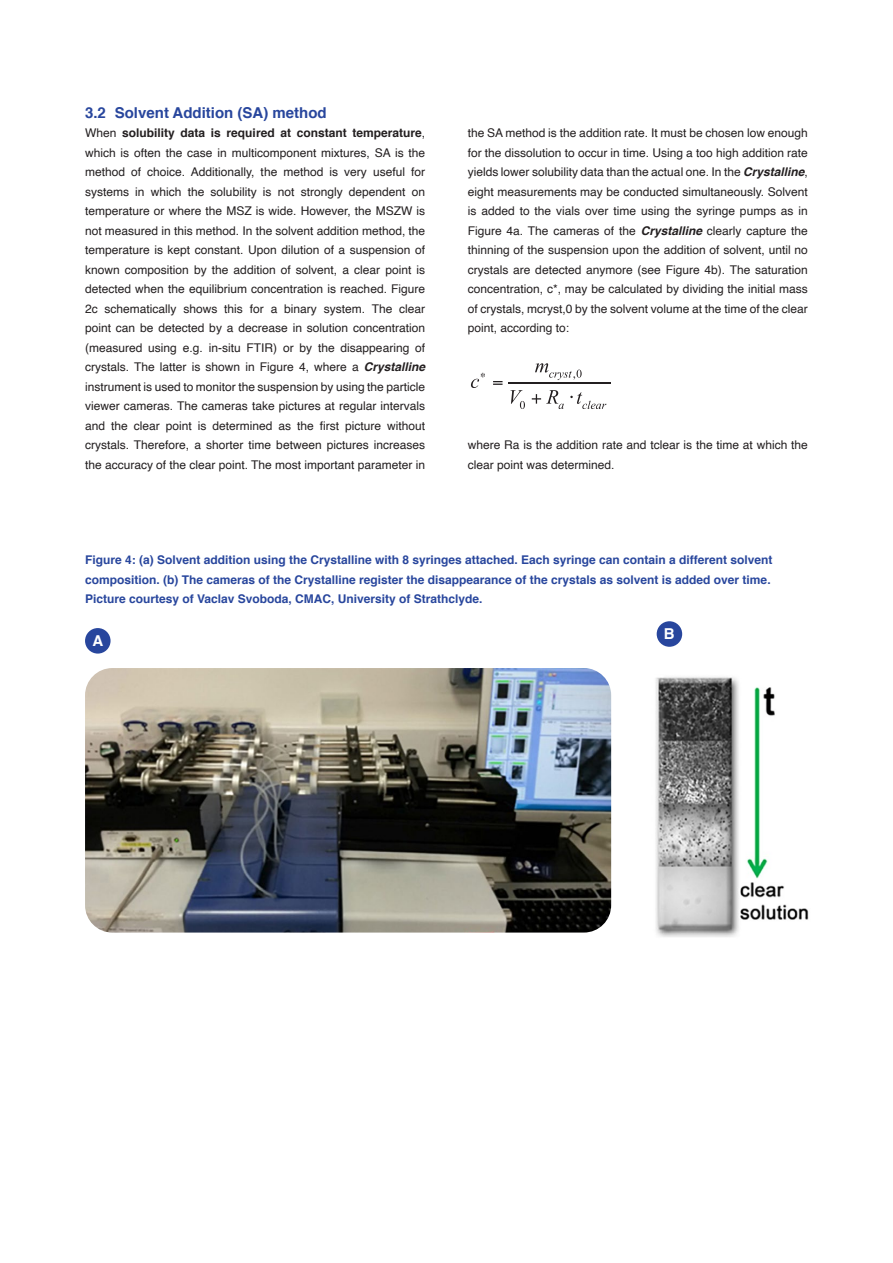
<style>
.page{position:relative;width:893px;height:1263px;background:#fff}
.page>*{position:absolute;margin:0;border:0;box-sizing:border-box;transform-origin:0 0}
.tussenkop{font:700 15px "Helvetica";color:#28469d}
.letters{font:700 15px "Helvetica";color:#fff}
.body{font:12px/19.5px "Helvetica";color:#231f20;text-align:justify}
.tabel_kop{font:700 12px/19.5px "Helvetica";color:#28469d}
.s1{font-weight:700}
.s2{font-weight:700;font-style:italic}
</style>
<div class="page">
<hr style="left:508px;top:382px;width:102px;height:1px;background:#231f20">
<svg style="left:535px;top:363px;width:47px;height:17px"></svg>
<svg style="left:510px;top:390px;width:15px;height:19px"></svg>
<svg style="left:471px;top:373px;width:14px;height:15px"></svg>
<svg style="left:493px;top:381px;width:10px;height:4px"></svg>
<svg style="left:532px;top:390px;width:32px;height:19px"></svg>
<svg style="left:570px;top:392px;width:36px;height:17px"></svg>
<img style="left:85px;top:668px;width:526px;height:264px">
<img style="left:655px;top:677px;width:154px;height:260px">
<div style="left:657px;top:621px;width:25px;height:26px;background:#28469d;border-radius:50%"></div>
<div style="left:85px;top:628px;width:26px;height:26px;background:#28469d;border-radius:50%"></div>
<p class="tussenkop" style="left:85px;top:100px;width:243px">3.2 Solvent Addition (SA) method</p>
<p class="body" style="left:85px;top:123px;width:342px">When <span class="s1">solubility data is required at constant temperature</span>, which is often the case in multicomponent mixtures, SA is the method of choice. Additionally, the method is very useful for systems in which the solubility is not strongly dependent on temperature or where the MSZ is wide. However, the MSZW is not measured in this method. In the solvent addition method, the temperature is kept constant. Upon dilution of a suspension of known composition by the addition of solvent, a clear point is detected when the equilibrium concentration is reached. Figure 2c schematically shows this for a binary system. The clear point can be detected by a decrease in solution concentration (measured using e.g. in-situ FTIR) or by the disappearing of crystals. The latter is shown in Figure 4, where a <span class="s2">Crystalline </span>instrument is used to monitor the suspension by using the particle viewer cameras. The cameras take pictures at regular intervals and the clear point is determined as the first picture without crystals. Therefore, a shorter time between pictures increases the accuracy of the clear point. The most important parameter in</p>
<p class="body" style="left:468px;top:123px;width:342px">the SA method is the addition rate. It must be chosen low enough for the dissolution to occur in time. Using a too high addition rate yields lower solubility data than the actual one. In the <span class="s2">Crystalline</span>, eight measurements may be conducted simultaneously. Solvent is added to the vials over time using the syringe pumps as in Figure 4a. The cameras of the <span class="s2">Crystalline</span> clearly capture the thinning of the suspension upon the addition of solvent, until no crystals are detected anymore (see Figure 4b). The saturation concentration, c*, may be calculated by dividing the initial mass of crystals, mcryst,0 by the solvent volume at the time of the clear point, according to:</p>
<p class="body" style="left:468px;top:435px;width:342px">where Ra is the addition rate and tclear is the time at which the clear point was determined.</p>
<p class="tabel_kop" style="left:85px;top:550px;width:689px">Figure 4: (a) Solvent addition using the Crystalline with 8 syringes attached. Each syringe can contain a different solvent composition. (b) The cameras of the Crystalline register the disappearance of the crystals as solvent is added over time.<br>Picture courtesy of Vaclav Svoboda, CMAC, University of Strathclyde.</p>
<p class="letters" style="left:93px;top:629px;width:12px">A</p>
<p class="letters" style="left:664px;top:622px;width:12px">B</p>
</div>
